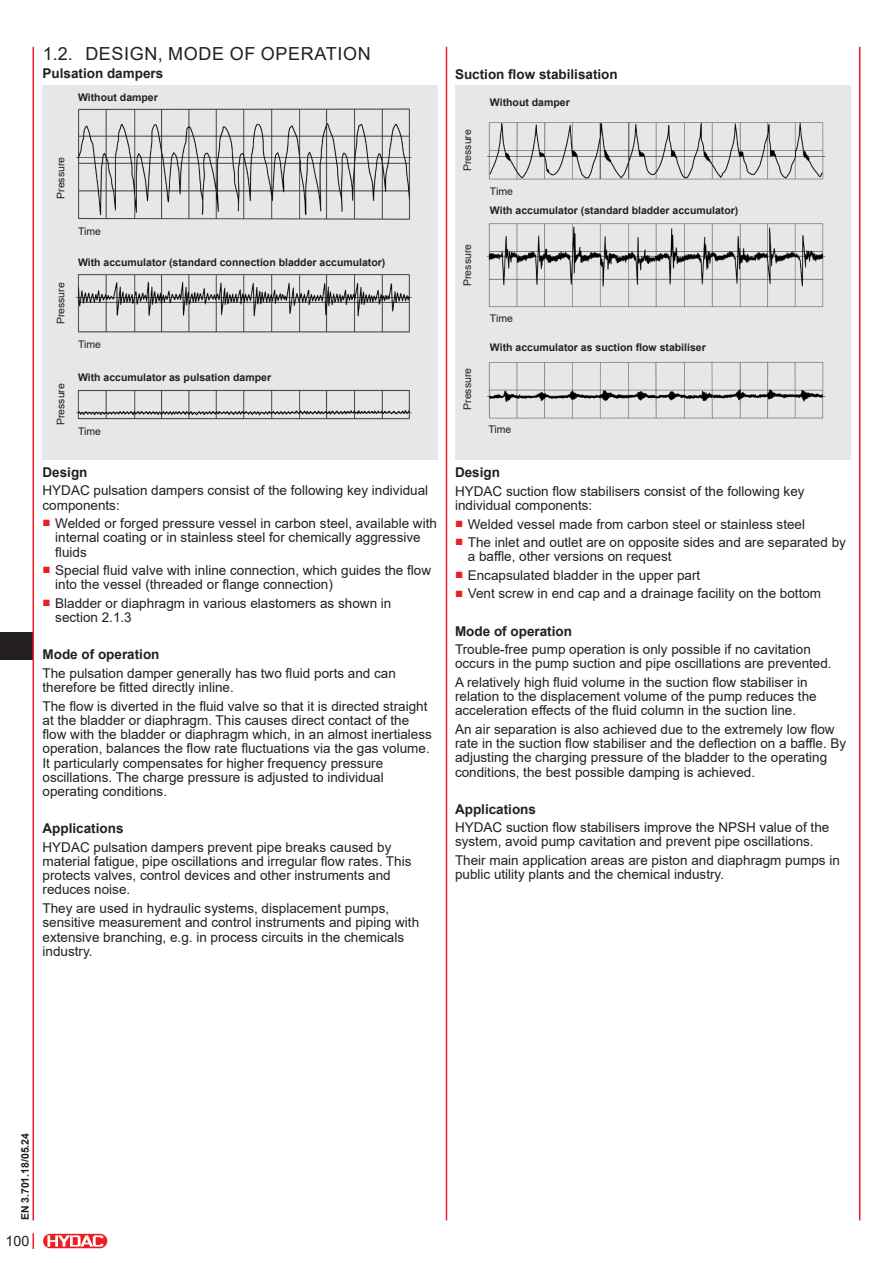
<style>
.page{position:relative;width:893px;height:1263px;background:#fff}
.page>*{position:absolute;margin:0;border:0;box-sizing:border-box;transform-origin:0 0}
.t1{font:18px "Arial";letter-spacing:.035em;color:#231f20}
.t2{font:14.25px "Arial";color:#231f20}
.Text{font:13.5px/14.2px "Arial";color:#231f20}
.Text-2{font:700 13.5px "Arial";color:#231f20}
.Bildbeschriftung{font:700 10.5px "Arial";color:#231f20}
.Bildbeschriftung-2{font:10.5px "Arial";color:#231f20}
.s1{color:#ee1d23}
</style>
<div class="page">
<hr style="left:859px;top:47px;width:1px;height:1173px;background:#ee1d23">
<div style="left:0;top:632px;width:33px;height:28px;background:#231f20"></div>
<hr style="left:33px;top:47px;width:1px;height:1173px;background:#ee1d23">
<svg style="left:33px;top:1233px;width:1px;height:16px"></svg>
<div style="left:43px;top:1233px;width:65px;height:16px;border:1px solid #fff;border-radius:7px"></div>
<svg style="left:43px;top:1234px;width:64px;height:14px"></svg>
<svg style="left:47px;top:1235px;width:56px;height:11px"></svg>
<div style="left:43px;top:85px;width:395px;height:374px;background:#e6e7e9"></div>
<img style="left:76px;top:108px;width:336px;height:112px">
<img style="left:76px;top:274px;width:336px;height:59px">
<img style="left:76px;top:389px;width:336px;height:31px">
<div style="left:455px;top:86px;width:395px;height:374px;background:#e6e7e9"></div>
<img style="left:486px;top:122px;width:340px;height:297px">
<hr style="left:446px;top:47px;width:1px;height:1173px;background:#ee1d23">
<p class="t1" style="left:43px;top:41px;width:329px">1.2. DESIGN, MODE OF OPERATION</p>
<p class="Text-2" style="left:43px;top:64px;width:122px">Pulsation dampers</p>
<p class="Bildbeschriftung" style="left:78px;top:90px;width:81px">Without damper</p>
<p class="Bildbeschriftung-2" style="left:54px;top:199px;width:44px;rotate:-90deg">Pressure</p>
<p class="Bildbeschriftung-2" style="left:54px;top:324px;width:44px;rotate:-90deg">Pressure</p>
<p class="Bildbeschriftung-2" style="left:54px;top:425px;width:44px;rotate:-90deg">Pressure</p>
<p class="Bildbeschriftung-2" style="left:78px;top:224px;width:24px">Time</p>
<p class="Bildbeschriftung" style="left:78px;top:255px;width:309px">With accumulator (standard connection bladder accumulator)</p>
<p class="Bildbeschriftung-2" style="left:78px;top:337px;width:24px">Time</p>
<p class="Bildbeschriftung" style="left:78px;top:370px;width:195px">With accumulator as pulsation damper</p>
<p class="Bildbeschriftung-2" style="left:78px;top:424px;width:24px">Time</p>
<p class="Text-2" style="left:43px;top:463px;width:47px">Design</p>
<p class="Text" style="left:43px;top:483px;width:387px">HYDAC pulsation dampers consist of the following key individual components:</p>
<p class="Text" style="left:55px;top:516px;width:383px;text-indent:-13px"><span class="s1">■</span> Welded or forged pressure vessel in carbon steel, available with internal coating or in stainless steel for chemically aggressive fluids</p>
<p class="Text" style="left:55px;top:563px;width:377px;text-indent:-13px"><span class="s1">■</span> Special fluid valve with inline connection, which guides the flow into the vessel (threaded or flange connection)</p>
<p class="Text" style="left:55px;top:596px;width:338px;text-indent:-13px"><span class="s1">■</span> Bladder or diaphragm in various elastomers as shown in section 2.1.3</p>
<p class="Text-2" style="left:43px;top:645px;width:119px">Mode of operation</p>
<p class="Text" style="left:43px;top:666px;width:355px">The pulsation damper generally has two fluid ports and can therefore be fitted directly inline.</p>
<p class="Text" style="left:43px;top:699px;width:391px">The flow is diverted in the fluid valve so that it is directed straight at the bladder or diaphragm. This causes direct contact of the flow with the bladder or diaphragm which, in an almost inertialess operation, balances the flow rate fluctuations via the gas volume.<br>It particularly compensates for higher frequency pressure oscillations. The charge pressure is adjusted to individual operating conditions.</p>
<p class="Text-2" style="left:43px;top:819px;width:83px">Applications</p>
<p class="Text" style="left:43px;top:840px;width:370px">HYDAC pulsation dampers prevent pipe breaks caused by material fatigue, pipe oscillations and irregular flow rates. This protects valves, control devices and other instruments and reduces noise.</p>
<p class="Text" style="left:43px;top:901px;width:378px">They are used in hydraulic systems, displacement pumps, sensitive measurement and control instruments and piping with extensive branching, e.g. in process circuits in the chemicals industry.</p>
<p class="Text-2" style="left:455px;top:65px;width:164px">Suction flow stabilisation</p>
<p class="Bildbeschriftung" style="left:490px;top:95px;width:81px">Without damper</p>
<p class="Bildbeschriftung-2" style="left:460px;top:171px;width:44px;rotate:-90deg">Pressure</p>
<p class="Bildbeschriftung-2" style="left:490px;top:184px;width:24px">Time</p>
<p class="Bildbeschriftung-2" style="left:460px;top:286px;width:44px;rotate:-90deg">Pressure</p>
<p class="Bildbeschriftung-2" style="left:460px;top:410px;width:44px;rotate:-90deg">Pressure</p>
<p class="Bildbeschriftung" style="left:490px;top:203px;width:250px">With accumulator (standard bladder accumulator)</p>
<p class="Bildbeschriftung-2" style="left:490px;top:312px;width:24px">Time</p>
<p class="Bildbeschriftung" style="left:490px;top:340px;width:217px">With accumulator as suction flow stabiliser</p>
<p class="Bildbeschriftung-2" style="left:488px;top:423px;width:24px">Time</p>
<p class="Text-2" style="left:455px;top:463px;width:47px">Design</p>
<p class="Text" style="left:455px;top:484px;width:351px">HYDAC suction flow stabilisers consist of the following key individual components:</p>
<p class="Text" style="left:455px;top:517px;width:352px"><span class="s1">■</span> Welded vessel made from carbon steel or stainless steel</p>
<p class="Text" style="left:468px;top:535px;width:380px;text-indent:-13px"><span class="s1">■</span> The inlet and outlet are on opposite sides and are separated by a baffle, other versions on request</p>
<p class="Text" style="left:455px;top:568px;width:247px"><span class="s1">■</span> Encapsulated bladder in the upper part</p>
<p class="Text" style="left:455px;top:586px;width:368px"><span class="s1">■</span> Vent screw in end cap and a drainage facility on the bottom</p>
<p class="Text-2" style="left:455px;top:621px;width:119px">Mode of operation</p>
<p class="Text" style="left:455px;top:642px;width:378px">Trouble-free pump operation is only possible if no cavitation occurs in the pump suction and pipe oscillations are prevented.</p>
<p class="Text" style="left:455px;top:675px;width:363px">A relatively high fluid volume in the suction flow stabiliser in relation to the displacement volume of the pump reduces the acceleration effects of the fluid column in the suction line.</p>
<p class="Text" style="left:455px;top:722px;width:393px">An air separation is also achieved due to the extremely low flow rate in the suction flow stabiliser and the deflection on a baffle. By adjusting the charging pressure of the bladder to the operating conditions, the best possible damping is achieved.</p>
<p class="Text-2" style="left:455px;top:799px;width:83px">Applications</p>
<p class="Text" style="left:455px;top:820px;width:376px">HYDAC suction flow stabilisers improve the NPSH value of the system, avoid pump cavitation and prevent pipe oscillations.</p>
<p class="Text" style="left:455px;top:853px;width:386px">Their main application areas are piston and diaphragm pumps in public utility plants and the chemical industry.</p>
<p class="Bildbeschriftung" style="left:18px;top:1220px;width:89px;rotate:-90deg">EN 3.701.18/05.24</p>
<p class="t2" style="left:6px;top:1231px;width:25px">100</p>
</div>
